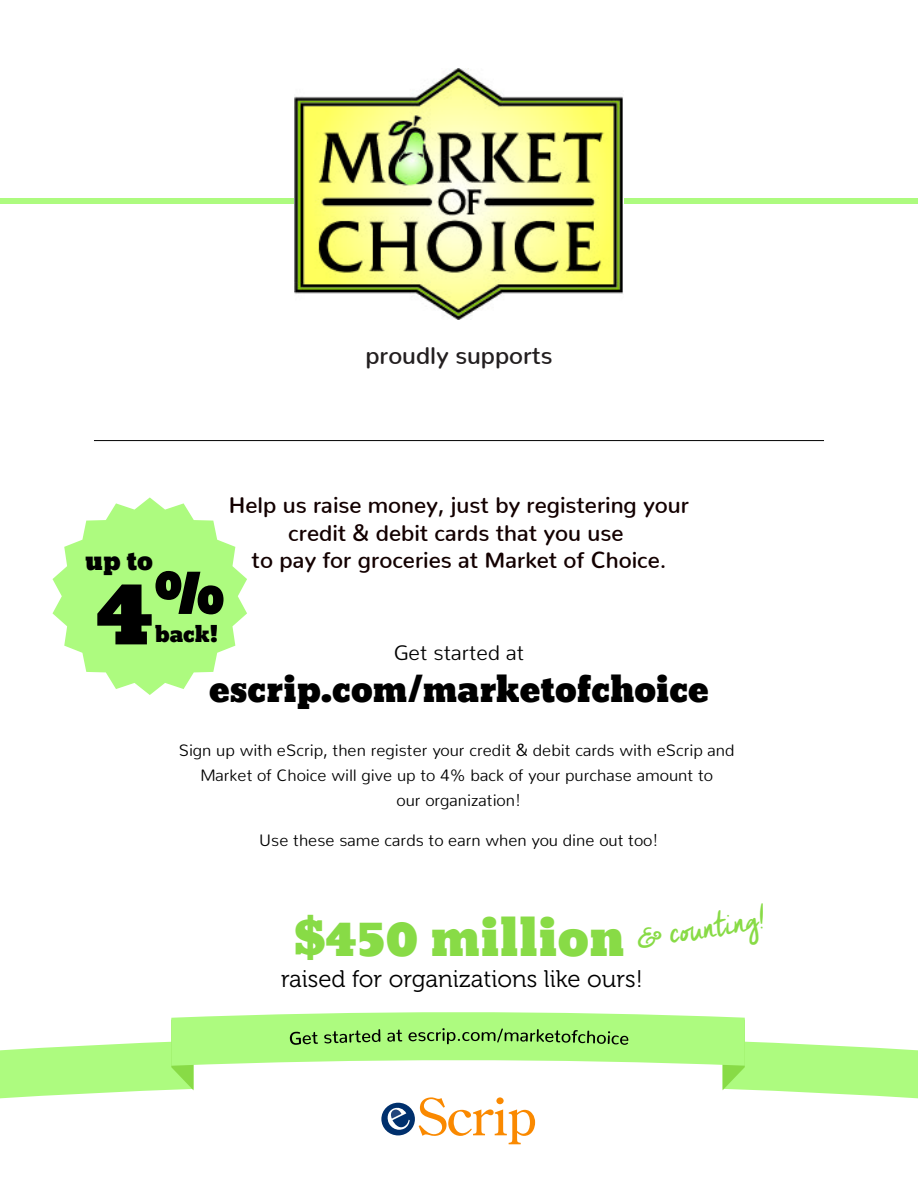
<style>
.page{position:relative;width:918px;height:1188px;background:#fff}
.page>*{position:absolute;margin:0;border:0;box-sizing:border-box;transform-origin:0 0}
.t1{font:91.5px "Bevan";color:#000}
.t2{font:53.25px "Bevan";color:#000}
.t3{font:49.5px "Bevan";color:#88db46}
.t4{font:36.15px "Cheddar Jack";color:#88db46}
.t5{font:34.5px "Bevan";color:#000}
.t6{font:25.2px "Bevan";color:#000}
.t7{font:24px "Museo 300";color:#000}
.t8{font:600 24px "Nunito";color:#231f20}
.t9{font:600 22.5px/27.3px "Nunito";color:#130000;text-align:center}
.t10{font:21.45px "Bevan";color:#000}
.t11{font:300 21px "Nunito";color:#000}
.t12{font:300 16.5px/25.2px "Nunito";color:#000;text-align:center}
</style>
<div class="page">
<div style="left:0;top:199px;width:918px;height:5px;background:#adfb7f"></div>
<img style="left:294px;top:68px;width:330px;height:252px">
<hr style="left:94px;top:440px;width:730px;height:1px;background:#000">
<svg style="left:0;top:1012px;width:918px;height:132px"></svg>
<svg style="left:53px;top:497px;width:194px;height:198px"></svg>
<h3 class="t8" style="left:365px;top:334px;width:189px">proudly supports</h3>
<h3 class="t9" style="left:229px;top:489px;width:462px">Help us raise money, just by registering your credit &amp; debit cards that you use<br>to pay for groceries at Market of Choice.</h3>
<h3 class="t6" style="left:85px;top:541px;width:69px">up to</h3>
<h2 class="t2" style="left:154px;top:552px;width:72px">%</h2>
<h1 class="t1" style="left:97px;top:538px;width:59px">4</h1>
<h3 class="t10" style="left:155px;top:617px;width:65px">back!</h3>
<p class="t11" style="left:394px;top:635px;width:132px">Get started at</p>
<h3 class="t5" style="left:209px;top:662px;width:501px">escrip.com/marketofchoice</h3>
<p class="t12" style="left:179px;top:736px;width:557px">Sign up with eScrip, then register your credit &amp; debit cards with eScrip and<br>Market of Choice will give up to 4% back of your purchase amount to<br>our organization!</p>
<p class="t12" style="left:259px;top:826px;width:401px">Use these same cards to earn when you dine out too!</p>
<h3 class="t3" style="left:293px;top:898px;width:333px">$450 million</h3>
<h3 class="t4" style="left:633px;top:913px;width:132px;rotate:-9deg">&amp; counting!</h3>
<h3 class="t7" style="left:281px;top:966px;width:363px">raised for organizations like ours!</h3>
</div>
